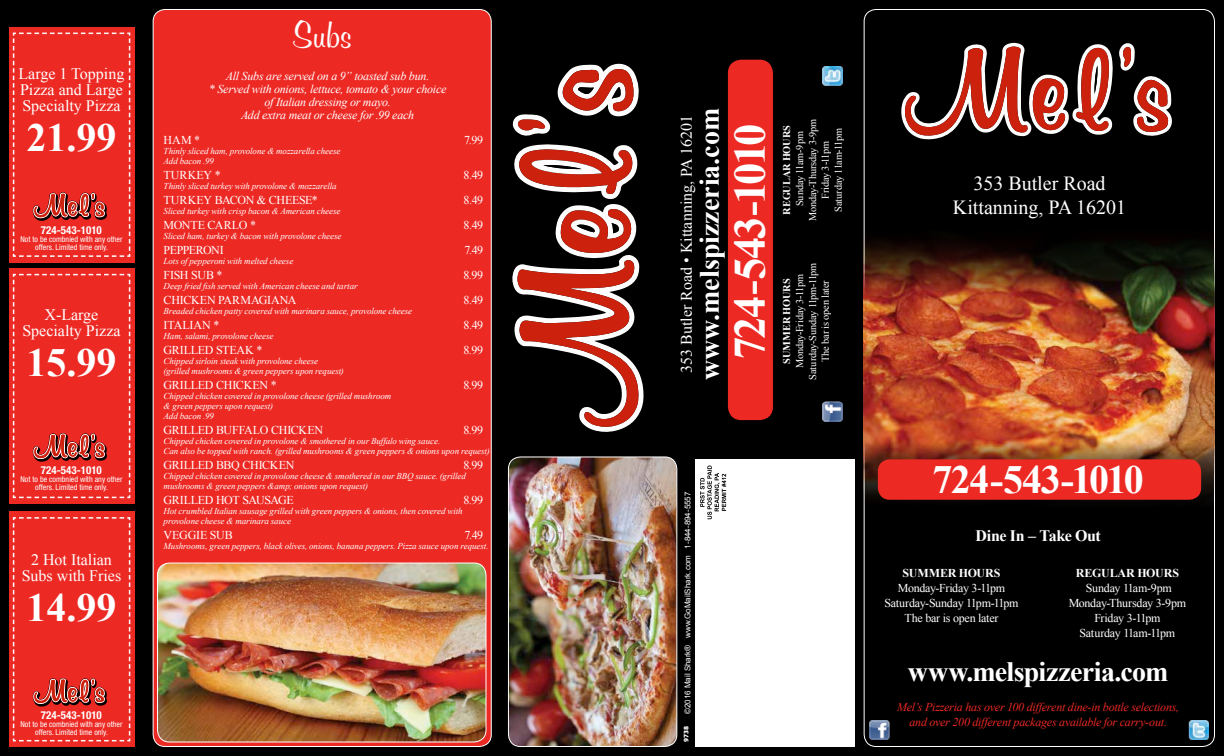
<style>
.page{position:relative;width:1224px;height:756px;background:#000}
.page>*{position:absolute;margin:0;border:0;box-sizing:border-box;transform-origin:0 0}
.t1{font:700 44.6px "Times New Roman";letter-spacing:-.05em;color:#fff}
.t2{font:700 40px "Times New Roman";letter-spacing:-.02em;color:#fff}
.t3{font:700 40px "Times New Roman";letter-spacing:-.045em;color:#fff}
.t4{font:40px "Melville";color:#fff}
.t5{font:700 28px "Times New Roman";letter-spacing:-.025em;color:#fff}
.t6{font:700 28px "Times New Roman";color:#fff}
.t7{font:20px "Times New Roman";color:#fff}
.t8{font:16px/16px "Times New Roman";color:#fff;text-align:center}
.t9{font:700 16px "Times New Roman";letter-spacing:-.025em;color:#fff}
.t10{font:12px "Times New Roman";letter-spacing:-.025em;color:#fff}
.t11{font:italic 12px/13px "Times New Roman";letter-spacing:-.02em;color:#fff;text-align:center}
.t12{font:italic 12px "Times New Roman";letter-spacing:-.02em;color:#ed2924}
.t13{font:700 12px "Times New Roman";letter-spacing:-.005em;color:#fff}
.t14{font:12px "Times New Roman";letter-spacing:-.005em;color:#fff}
.t15{font:12px "Times New Roman";letter-spacing:-.045em;color:#fff}
.t16{font:700 condensed 11px "Helvetica Neue LT Std";color:#fff}
.t17{font:10.3px "Times New Roman";letter-spacing:-.02em;color:#fff}
.t18{font:700 10.3px "Times New Roman";letter-spacing:-.005em;color:#fff}
.t19{font:italic 9px/10px "Times New Roman";letter-spacing:-.01em;color:#fff}
.t20{font:condensed 8px/8px "Helvetica Neue LT Std";color:#fff;text-align:center}
.t21{font:8px "Arial";color:#fff}
.t22{font:900 7px "Myriad Pro";color:#fff}
</style>
<div class="page">
<div style="left:153px;top:10px;width:338px;height:736px;background:#ed2924;border-radius:12px"></div>
<img style="left:864px;top:221px;width:351px;height:293px">
<img style="left:158px;top:563px;width:328px;height:179px">
<div style="left:157px;top:563px;width:329px;height:179px;border:1px solid #fff;border-radius:12px"></div>
<img style="left:508px;top:458px;width:169px;height:288px">
<div style="left:508px;top:456px;width:169px;height:291px;border:1px solid #fff;border-radius:12px"></div>
<svg style="left:512px;top:63px;width:127px;height:73px"></svg>
<svg style="left:512px;top:144px;width:132px;height:288px"></svg>
<div style="left:878px;top:459px;width:323px;height:41px;background:#ed2924;border-radius:12px"></div>
<div style="left:728px;top:60px;width:45px;height:360px;background:#ed2924;border-radius:13px"></div>
<img style="left:870px;top:721px;width:19px;height:19px">
<img style="left:823px;top:401px;width:19px;height:20px">
<img style="left:823px;top:66px;width:19px;height:20px">
<img style="left:1189px;top:721px;width:19px;height:19px">
<svg style="left:901px;top:42px;width:271px;height:98px"></svg>
<div style="left:9px;top:27px;width:125px;height:235px;background:#ed2924"></div>
<div style="left:9px;top:268px;width:125px;height:236px;background:#ed2924"></div>
<div style="left:9px;top:512px;width:125px;height:235px;background:#ed2924"></div>
<svg style="left:12px;top:32px;width:119px;height:225px"></svg>
<svg style="left:12px;top:273px;width:119px;height:226px"></svg>
<svg style="left:12px;top:517px;width:119px;height:225px"></svg>
<div style="left:695px;top:459px;width:160px;height:287px;background:#fff"></div>
<svg style="left:700px;top:466px;width:26px;height:53px"></svg>
<p class="t8" style="left:19px;top:66px;width:107px;text-align:justify">Large 1 Topping Pizza and Large Specialty Pizza</p>
<p class="t2" style="left:26px;top:110px;width:91px">21.99</p>
<p class="t16" style="left:41px;top:223px;width:62px">724-543-1010</p>
<p class="t20" style="left:20px;top:235px;width:103px">Not to be combnied with any other offers. Limited time only.</p>
<p class="t8" style="left:22px;top:306px;width:100px">X-Large<br>Specialty Pizza</p>
<p class="t2" style="left:26px;top:335px;width:91px">15.99</p>
<p class="t16" style="left:41px;top:464px;width:62px">724-543-1010</p>
<p class="t20" style="left:20px;top:476px;width:103px">Not to be combnied with any other offers. Limited time only.</p>
<p class="t8" style="left:22px;top:551px;width:101px">2 Hot Italian<br>Subs with Fries</p>
<p class="t2" style="left:26px;top:580px;width:91px">14.99</p>
<p class="t16" style="left:41px;top:709px;width:62px">724-543-1010</p>
<p class="t20" style="left:20px;top:720px;width:103px">Not to be combnied with any other offers. Limited time only.</p>
<p class="t4" style="left:293px;top:11px;width:60px">Subs</p>
<p class="t11" style="left:226px;top:69px;width:205px">All Subs are served on a 9” toasted sub bun.</p>
<p class="t11" style="left:209px;top:82px;width:239px">* Served with onions, lettuce, tomato &amp; your choice of Italian dressing or mayo.</p>
<p class="t11" style="left:241px;top:108px;width:175px">Add extra meat or cheese for .99 each</p>
<p class="t10" style="left:164px;top:132px;width:38px">HAM *</p>
<p class="t10" style="left:464px;top:132px;width:20px">7.99</p>
<p class="t19" style="left:164px;top:145px;width:178px">Thinly sliced ham, provolone &amp; mozzarella cheese</p>
<p class="t19" style="left:164px;top:155px;width:52px">Add bacon .99</p>
<p class="t10" style="left:164px;top:167px;width:59px">TURKEY *</p>
<p class="t10" style="left:464px;top:167px;width:21px">8.49</p>
<p class="t19" style="left:164px;top:180px;width:175px">Thinly sliced turkey with provolone &amp; mozzarella</p>
<p class="t10" style="left:164px;top:192px;width:156px">TURKEY BACON &amp; CHEESE*</p>
<p class="t10" style="left:464px;top:192px;width:21px">8.49</p>
<p class="t19" style="left:164px;top:205px;width:178px">Sliced turkey with crisp bacon &amp; American cheese</p>
<p class="t10" style="left:164px;top:217px;width:94px">MONTE CARLO *</p>
<p class="t10" style="left:464px;top:217px;width:21px">8.49</p>
<p class="t19" style="left:164px;top:230px;width:179px">Sliced ham, turkey &amp; bacon with provolone cheese</p>
<p class="t15" style="left:164px;top:242px;width:62px">PEPPERONI</p>
<p class="t10" style="left:464px;top:242px;width:20px">7.49</p>
<p class="t19" style="left:164px;top:255px;width:131px">Lots of pepperoni with melted cheese</p>
<p class="t10" style="left:164px;top:267px;width:60px">FISH SUB *</p>
<p class="t10" style="left:463px;top:267px;width:21px">8.99</p>
<p class="t19" style="left:164px;top:280px;width:196px">Deep fried fish served with American cheese and tartar</p>
<p class="t10" style="left:164px;top:292px;width:135px">CHICKEN PARMAGIANA</p>
<p class="t10" style="left:464px;top:292px;width:21px">8.49</p>
<p class="t19" style="left:164px;top:305px;width:250px">Breaded chicken patty covered with marinara sauce, provolone cheese</p>
<p class="t14" style="left:164px;top:317px;width:57px">ITALIAN *</p>
<p class="t10" style="left:464px;top:317px;width:21px">8.49</p>
<p class="t19" style="left:164px;top:330px;width:111px">Ham, salami, provolone cheese</p>
<p class="t10" style="left:164px;top:342px;width:100px">GRILLED STEAK *</p>
<p class="t10" style="left:463px;top:342px;width:21px">8.99</p>
<p class="t19" style="left:164px;top:355px;width:182px">Chipped sirloin steak with provolone cheese (grilled mushrooms &amp; green peppers upon request)</p>
<p class="t10" style="left:164px;top:377px;width:115px">GRILLED CHICKEN *</p>
<p class="t10" style="left:463px;top:377px;width:21px">8.99</p>
<p class="t19" style="left:164px;top:390px;width:229px">Chipped chicken covered in provolone cheese (grilled mushroom &amp; green peppers upon request)</p>
<p class="t19" style="left:164px;top:410px;width:52px">Add bacon .99</p>
<p class="t10" style="left:164px;top:422px;width:161px">GRILLED BUFFALO CHICKEN</p>
<p class="t10" style="left:463px;top:422px;width:21px">8.99</p>
<p class="t19" style="left:164px;top:435px;width:328px">Chipped chicken covered in provolone &amp; smothered in our Buffalo wing sauce.<br>Can also be topped with ranch. (grilled mushrooms &amp; green peppers &amp; onions upon request)</p>
<p class="t10" style="left:164px;top:457px;width:132px">GRILLED BBQ CHICKEN</p>
<p class="t10" style="left:463px;top:457px;width:21px">8.99</p>
<p class="t19" style="left:164px;top:470px;width:304px">Chipped chicken covered in provolone cheese &amp; smothered in our BBQ sauce. (grilled mushrooms &amp; green peppers &amp;amp; onions upon request)</p>
<p class="t10" style="left:164px;top:492px;width:132px">GRILLED HOT SAUSAGE</p>
<p class="t10" style="left:463px;top:492px;width:21px">8.99</p>
<p class="t19" style="left:164px;top:505px;width:301px">Hot crumbled Italian sausage grilled with green peppers &amp; onions, then covered with provolone cheese &amp; marinara sauce</p>
<p class="t14" style="left:164px;top:527px;width:71px">VEGGIE SUB</p>
<p class="t10" style="left:464px;top:527px;width:20px">7.49</p>
<p class="t19" style="left:164px;top:540px;width:327px">Mushrooms, green peppers, black olives, onions, banana peppers. Pizza sauce upon request.</p>
<p class="t8" style="left:678px;top:373px;width:259px;rotate:-90deg">353 Butler Road • Kittanning, PA 16201</p>
<p class="t6" style="left:690px;top:380px;width:274px;rotate:-90deg">www.melspizzeria.com</p>
<p class="t1" style="left:719px;top:359px;width:236px;rotate:-90deg">724-543-1010</p>
<p class="t17" style="left:806px;top:221px;width:104px;rotate:-90deg">Monday-Thursday 3-9pm</p>
<p class="t18" style="left:780px;top:215px;width:91px;rotate:-90deg">REGULAR HOURS</p>
<p class="t17" style="left:793px;top:206px;width:76px;rotate:-90deg">Sunday 11am-9pm</p>
<p class="t17" style="left:832px;top:212px;width:85px;rotate:-90deg">Saturday 11am-11pm</p>
<p class="t17" style="left:819px;top:199px;width:59px;rotate:-90deg">Friday 3-11pm</p>
<p class="t18" style="left:780px;top:364px;width:86px;rotate:-90deg">SUMMER HOURS</p>
<p class="t17" style="left:793px;top:368px;width:95px;rotate:-90deg">Monday-Friday 3-11pm</p>
<p class="t17" style="left:806px;top:380px;width:118px;rotate:-90deg">Saturday-Sunday 11pm-11pm</p>
<p class="t17" style="left:819px;top:362px;width:83px;rotate:-90deg">The bar is open later</p>
<p class="t21" style="left:683px;top:714px;width:224px;rotate:-90deg">©2016 Mail Shark® www.GoMailShark.com 1-844-894-5557</p>
<p class="t22" style="left:681px;top:742px;width:18px;rotate:-90deg">9738</p>
<p class="t7" style="left:973px;top:170px;width:134px">353 Butler Road</p>
<p class="t7" style="left:953px;top:194px;width:175px">Kittanning, PA 16201</p>
<p class="t3" style="left:933px;top:452px;width:213px">724-543-1010</p>
<p class="t9" style="left:976px;top:524px;width:127px">Dine In – Take Out</p>
<p class="t13" style="left:903px;top:565px;width:100px">SUMMER HOURS</p>
<p class="t10" style="left:898px;top:580px;width:109px">Monday-Friday 3-11pm</p>
<p class="t10" style="left:885px;top:595px;width:136px">Saturday-Sunday 11pm-11pm</p>
<p class="t10" style="left:905px;top:610px;width:95px">The bar is open later</p>
<p class="t13" style="left:1076px;top:565px;width:105px">REGULAR HOURS</p>
<p class="t10" style="left:1086px;top:580px;width:87px">Sunday 11am-9pm</p>
<p class="t10" style="left:1069px;top:595px;width:119px">Monday-Thursday 3-9pm</p>
<p class="t10" style="left:1094px;top:610px;width:67px">Friday 3-11pm</p>
<p class="t10" style="left:1080px;top:625px;width:97px">Saturday 11am-11pm</p>
<p class="t5" style="left:908px;top:652px;width:262px">www.melspizzeria.com</p>
<p class="t12" style="left:897px;top:698px;width:284px">Mel’s Pizzeria has over 100 different dine-in bottle selections,</p>
<p class="t12" style="left:909px;top:713px;width:259px">and over 200 different packages available for carry-out.</p>
</div>
